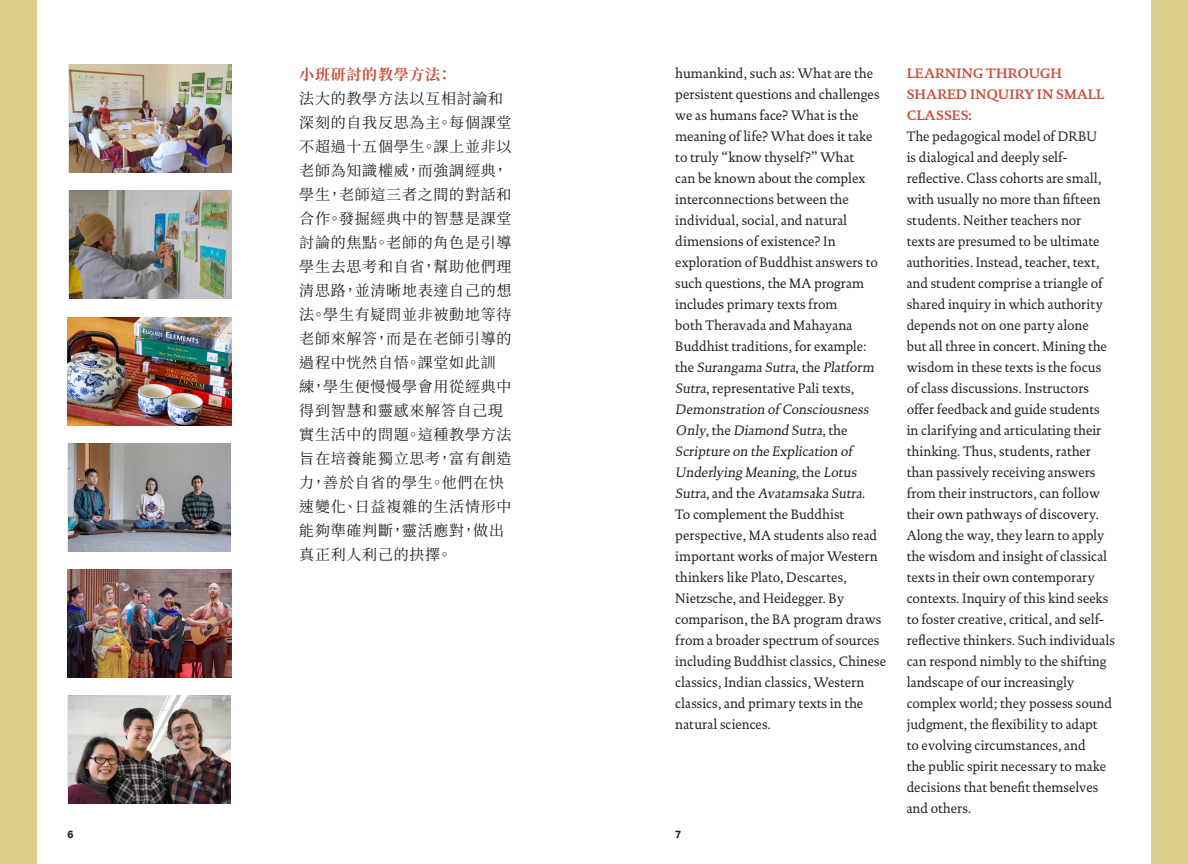
<style>
.page{position:relative;width:1188px;height:864px;background:#fff}
.page>*{position:absolute;margin:0;border:0;box-sizing:border-box;transform-origin:0 0}
.t1{font:15px/24px "Source Han Serif TC";letter-spacing:.05em;color:#231f20}
.t2{font:700 15px "Source Han Serif TC";letter-spacing:.05em;color:#c8503b}
.text{font:13.95px/21px "DTL Documenta ST";color:#231f20;scale:.96 1}
.text-2{font:700 13.95px/21px "DTL Documenta ST";color:#c8503b;scale:.96 1}
.t3{font:700 10.5px "Akzid Grtsk Next";color:#231f20;scale:.96 1}
</style>
<div class="page">
<div style="left:0;top:0;width:37px;height:864px;background:#dccf8c"></div>
<div style="left:1151px;top:0;width:37px;height:864px;background:#dccf8c"></div>
<img style="left:68px;top:317px;width:163px;height:108px">
<img style="left:68px;top:443px;width:162px;height:108px">
<img style="left:68px;top:569px;width:163px;height:108px">
<img style="left:68px;top:695px;width:162px;height:108px">
<img style="left:69px;top:64px;width:162px;height:108px">
<img style="left:69px;top:190px;width:162px;height:108px">
<p class="t2" style="left:299px;top:66px;width:154px">小班研討的教學方法：</p>
<p class="t1" style="left:299px;top:87px;width:214px">法大的教學方法以互相討論和深刻的自我反思為主。每個課堂不超過十五個學生。課上並非以老師為知識權威，而強調經典，學生，老師這三者之間的對話和合作。發掘經典中的智慧是課堂討論的焦點。老師的角色是引導學生去思考和自省，幫助他們理清思路，並清晰地表達自己的想法。學生有疑問並非被動地等待老師來解答，而是在老師引導的過程中恍然自悟。課堂如此訓練，學生便慢慢學會用從經典中得到智慧和靈感來解答自己現實生活中的問題。這種教學方法旨在培養能獨立思考，富有創造力，善於自省的學生。他們在快速變化、日益複雜的生活情形中能夠準確判斷，靈活應對，做出真正利人利己的抉擇。</p>
<p class="text" style="left:675px;top:63px;width:221px">humankind, such as: What are the persistent questions and challenges we as humans face? What is the meaning of life? What does it take to truly “know thyself?” What<br>can be known about the complex interconnections between the individual, social, and natural dimensions of existence? In exploration of Buddhist answers to such questions, the MA program includes primary texts from<br>both Theravada and Mahayana<br>Buddhist traditions, for example:<br>t h e Surangama Sutra, t h e Platform<br>Sutra, representative Pali texts,<br>Demonstration of Consciousness<br>Only, t h e Diamond Sutra, t h e<br>Scripture on the Explication of<br>Underlying Meaning, t h e Lotus<br>Sutra, a n d t h e Avatamsaka Sutra.<br>To complement the Buddhist perspective, MA students also read important works of major Western thinkers like Plato, Descartes,<br>Nietzsche, and Heidegger. By comparison, the BA program draws from a broader spectrum of sources including Buddhist classics, Chinese classics, Indian classics, Western classics, and primary texts in the natural sciences.</p>
<p class="text-2" style="left:907px;top:63px;width:207px">LEARNING THROUGH<br>SHARED INQUIRY IN SMALL<br>CLASSES:</p>
<p class="text" style="left:907px;top:126px;width:218px">The pedagogical model of DRBU<br>is dialogical and deeply self&shy;reflective. Class cohorts are small, with usually no more than fifteen students. Neither teachers nor<br>texts are presumed to be ultimate authorities. Instead, teacher, text, and student comprise a triangle of shared inquiry in which authority depends not on one party alone<br>but all three in concert. Mining the wisdom in these texts is the focus of class discussions. Instructors offer feedback and guide students in clarifying and articulating their thinking. Thus, students, rather than passively receiving answers from their instructors, can follow their own pathways of discovery.<br>Along the way, they learn to apply the wisdom and insight of classical texts in their own contemporary contexts. Inquiry of this kind seeks to foster creative, critical, and self&shy;reflective thinkers. Such individuals can respond nimbly to the shifting landscape of our increasingly complex world; they possess sound judgment, the flexibility to adapt<br>to evolving circumstances, and<br>the public spirit necessary to make decisions that benefit themselves and others.</p>
<p class="t3" style="left:68px;top:827px;width:8px">6</p>
<p class="t3" style="left:675px;top:827px;width:8px">7</p>
</div>
